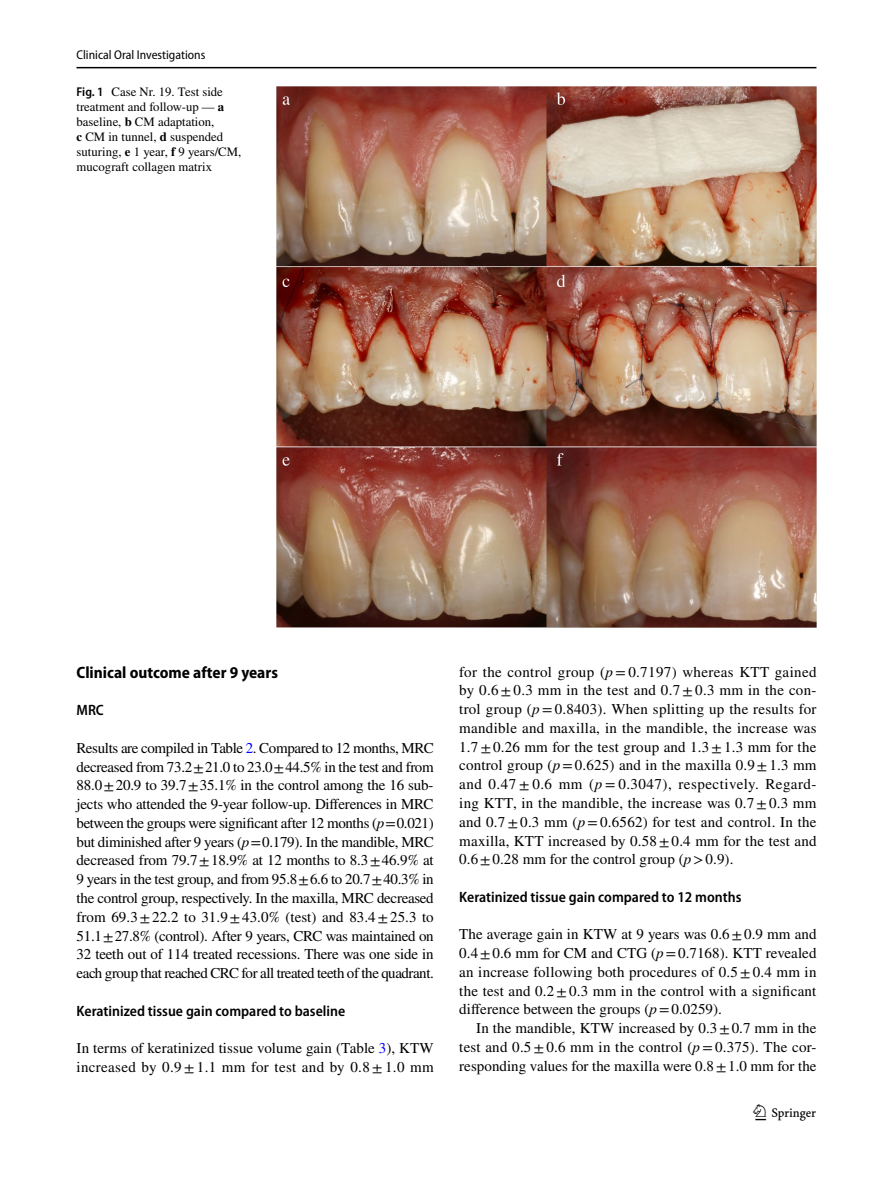
<style>
.page{position:relative;width:893px;height:1187px;background:#fff}
.page>*{position:absolute;margin:0;border:0;box-sizing:border-box;transform-origin:0 0}
.t1{font:22.5px "Springnew Regular 3";color:#000}
.t2{font:700 semi-condensed 16.5px "Myriad Pro";color:#000}
.t3{font:15px/18.8px "STIX";letter-spacing:.005em;color:#000;text-align:justify}
.t4{font:600 semi-condensed 15px "Myriad Pro";color:#000}
.t5{font:12.75px/15px "STIX";color:#000}
.t6{font:semi-condensed 12.75px "Myriad Pro";color:#000}
.s1{font-family:"Myriad Pro";font-weight:600;font-stretch:semi-condensed}
.s2{font-weight:700}
.s3{color:#00f}
.s4{font-style:italic}
</style>
<div class="page">
<hr style="left:77px;top:67px;width:739px;height:1px;background:#000">
<img style="left:276px;top:87px;width:540px;height:540px">
<p class="t6" style="left:77px;top:48px;width:130px">Clinical Oral Investigations</p>
<p class="t5" style="left:77px;top:85px;width:166px"><span class="s1">Fig. 1</span> Case Nr. 19. Test side treatment and follow-up — <span class="s2">a </span>baseline, <span class="s2">b</span> CM adaptation,<br><span class="s2">c</span> CM in tunnel, <span class="s2">d</span> suspended suturing, <span class="s2">e</span> 1 year, <span class="s2">f</span> 9 years/CM, mucograft collagen matrix</p>
<p class="t2" style="left:77px;top:663px;width:203px">Clinical outcome after 9 years</p>
<p class="t4" style="left:77px;top:702px;width:29px">MRC</p>
<p class="t3" style="left:77px;top:739px;width:359px">Results are compiled in Table <span class="s3">2</span>. Compared to 12 months, MRC decreased from 73.2±21.0 to 23.0±44.5% in the test and from 88.0±20.9 to 39.7±35.1% in the control among the 16 sub&shy;jects who attended the 9-year follow-up. Differences in MRC between the groups were significant after 12 months (<span class="s4">p</span>=0.021) but diminished after 9 years (<span class="s4">p</span>=0.179). In the mandible, MRC decreased from 79.7±18.9% at 12 months to 8.3±46.9% at 9 years in the test group, and from 95.8±6.6 to 20.7±40.3% in the control group, respectively. In the maxilla, MRC decreased from 69.3±22.2 to 31.9±43.0% (test) and 83.4±25.3 to 51.1±27.8% (control). After 9 years, CRC was maintained on 32 teeth out of 114 treated recessions. There was one side in each group that reached CRC for all treated teeth of the quadrant.</p>
<p class="t4" style="left:77px;top:1002px;width:270px">Keratinized tissue gain compared to baseline</p>
<p class="t3" style="left:77px;top:1039px;width:359px">In terms of keratinized tissue volume gain (Table <span class="s3">3</span>), KTW increased by 0.9±1.1 mm for test and by 0.8±1.0 mm</p>
<p class="t3" style="left:459px;top:663px;width:359px">for the control group (<span class="s4">p</span>= 0.7197) whereas KTT gained by 0.6±0.3 mm in the test and 0.7±0.3 mm in the con&shy;trol group (<span class="s4">p</span>=0.8403). When splitting up the results for mandible and maxilla, in the mandible, the increase was 1.7±0.26 mm for the test group and 1.3±1.3 mm for the control group (<span class="s4">p</span>=0.625) and in the maxilla 0.9±1.3 mm and 0.47 ± 0.6 mm (<span class="s4">p</span> = 0.3047), respectively. Regard&shy;ing KTT, in the mandible, the increase was 0.7±0.3 mm and 0.7±0.3 mm (<span class="s4">p</span>=0.6562) for test and control. In the maxilla, KTT increased by 0.58±0.4 mm for the test and 0.6±0.28 mm for the control group (<span class="s4">p</span>&gt;0.9).</p>
<p class="t4" style="left:459px;top:888px;width:284px">Keratinized tissue gain compared to 12 months</p>
<p class="t3" style="left:459px;top:925px;width:359px">The average gain in KTW at 9 years was 0.6±0.9 mm and 0.4±0.6 mm for CM and CTG (<span class="s4">p</span>=0.7168). KTT revealed an increase following both procedures of 0.5±0.4 mm in the test and 0.2±0.3 mm in the control with a significant difference between the groups (<span class="s4">p</span>=0.0259).</p>
<p class="t3" style="left:459px;top:1019px;width:359px;text-indent:17px">In the mandible, KTW increased by 0.3±0.7 mm in the test and 0.5±0.6 mm in the control (<span class="s4">p</span>=0.375). The cor&shy;responding values for the maxilla were 0.8±1.0 mm for the</p>
<h1 class="t1" style="left:755px;top:1104px;width:62px">1 3</h1>
</div>
